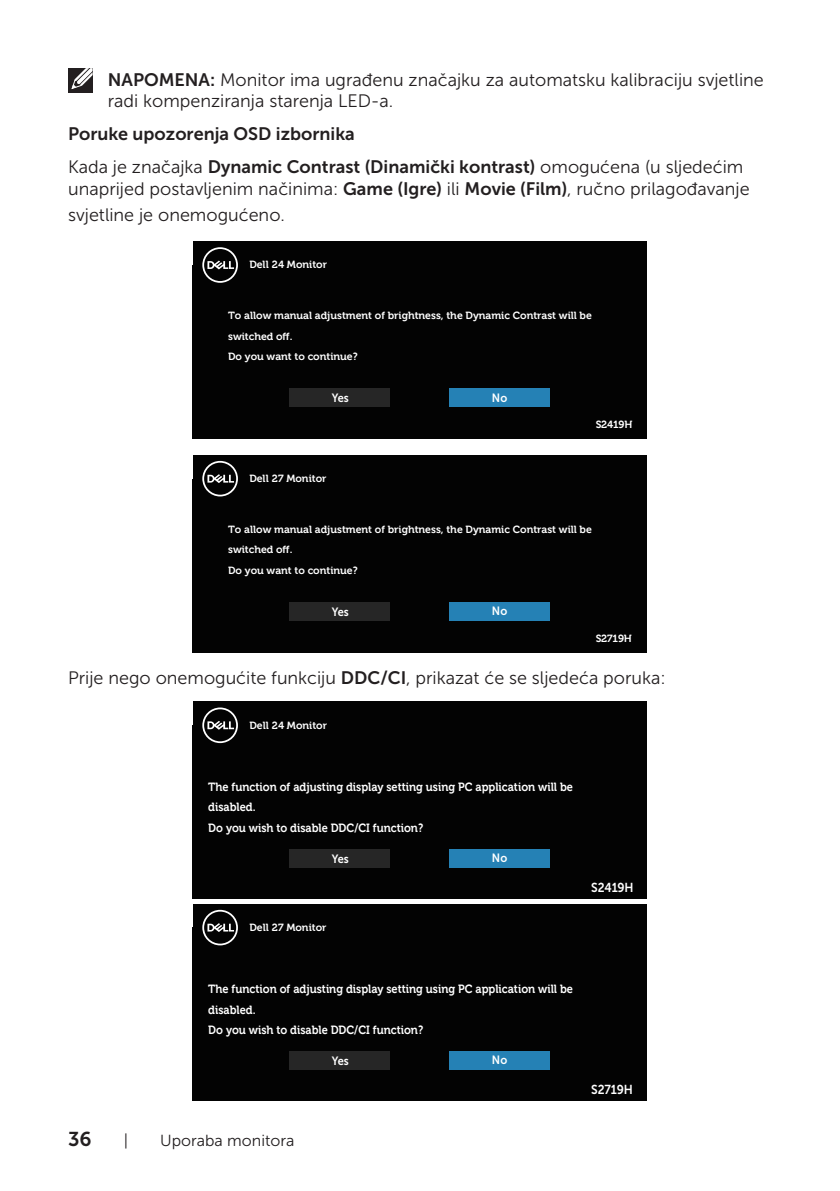
<style>
.page{position:relative;width:840px;height:1191px;background:#fff}
.page>*{position:absolute;margin:0;border:0;box-sizing:border-box;transform-origin:0 0}
.t1{font:20px "Museo Sans For Dell 700";color:#231f20}
.text{font:18px/21.6px "Museo Sans For Dell 300";color:#231f20}
.text-2{font:18px "Museo Sans For Dell 700";color:#231f20}
.t2{font:16px "Museo Sans For Dell 300";color:#231f20}
.t3{font:13px "Museo Sans For Dell 700";letter-spacing:-.015em;color:#fff;scale:.92 1}
.t4{font:700 12px/20.4px "Museo For Dell";color:#fff;scale:.92 1}
.t5{font:12px "Museo Sans For Dell 700";color:#fff;scale:.92 1}
.t6{font:700 10.4px/20.2px "Museo For Dell";color:#fff}
.s1{font-family:"Museo Sans For Dell 700"}
</style>
<div class="page">
<div style="left:68px;top:68px;width:24px;height:25px;background:#231f20"></div>
<svg style="left:71px;top:68px;width:22px;height:22px"></svg>
<div style="left:193px;top:265px;width:453px;height:174px;background:#030303"></div>
<div style="left:193px;top:241px;width:453px;height:48px;background:#030303"></div>
<div style="left:289px;top:388px;width:100px;height:19px;background:#262626"></div>
<div style="left:449px;top:388px;width:100px;height:19px;background:#2581b5"></div>
<svg style="left:202px;top:247px;width:36px;height:36px"></svg>
<div style="left:193px;top:479px;width:453px;height:173px;background:#030303"></div>
<div style="left:193px;top:455px;width:453px;height:48px;background:#030303"></div>
<div style="left:289px;top:602px;width:100px;height:19px;background:#262626"></div>
<div style="left:449px;top:602px;width:100px;height:19px;background:#2581b5"></div>
<svg style="left:202px;top:461px;width:36px;height:35px"></svg>
<div style="left:193px;top:725px;width:453px;height:174px;background:#030303"></div>
<div style="left:193px;top:701px;width:453px;height:48px;background:#030303"></div>
<svg style="left:202px;top:707px;width:36px;height:36px"></svg>
<div style="left:289px;top:848px;width:100px;height:19px;background:#262626"></div>
<div style="left:449px;top:848px;width:100px;height:19px;background:#2581b5"></div>
<div style="left:193px;top:927px;width:453px;height:174px;background:#030303"></div>
<div style="left:193px;top:903px;width:453px;height:48px;background:#030303"></div>
<svg style="left:202px;top:909px;width:36px;height:36px"></svg>
<div style="left:289px;top:1051px;width:100px;height:18px;background:#262626"></div>
<div style="left:449px;top:1051px;width:100px;height:18px;background:#2581b5"></div>
<p class="text" style="left:108px;top:69px;width:657px"><span class="s1">NAPOMENA:</span> Monitor ima ugrađenu značajku za automatsku kalibraciju svjetline radi kompenziranja starenja LED-a.</p>
<p class="text-2" style="left:68px;top:124px;width:288px">Poruke upozorenja OSD izbornika</p>
<p class="text" style="left:68px;top:156px;width:682px">Kada je značajka <span class="s1">Dynamic Contrast (Dinamički kontrast)</span> omogućena (u sljedećim unaprijed postavljenim načinima: <span class="s1">Game (Igre)</span> ili <span class="s1">Movie (Film)</span>, ručno prilagođavanje</p>
<p class="text" style="left:68px;top:204px;width:218px">svjetline je onemogućeno.</p>
<p class="t6" style="left:249px;top:255px;width:79px">Dell 24 Monitor</p>
<p class="t6" style="left:228px;top:306px;width:365px">To allow manual adjustment of brightness, the Dynamic Contrast will be</p>
<p class="t6" style="left:228px;top:326px;width:131px">switched off.<br>Do you want to continue?</p>
<p class="t5" style="left:331px;top:391px;width:20px">Yes</p>
<p class="t5" style="left:491px;top:391px;width:18px">No</p>
<p class="t6" style="left:249px;top:468px;width:78px">Dell 27 Monitor</p>
<p class="t6" style="left:595px;top:415px;width:38px">S2419H</p>
<p class="t6" style="left:228px;top:519px;width:365px">To allow manual adjustment of brightness, the Dynamic Contrast will be</p>
<p class="t6" style="left:228px;top:540px;width:131px">switched off.<br>Do you want to continue?</p>
<p class="t5" style="left:331px;top:605px;width:20px">Yes</p>
<p class="t5" style="left:491px;top:604px;width:18px">No</p>
<p class="t6" style="left:595px;top:628px;width:38px">S2719H</p>
<p class="text" style="left:68px;top:667px;width:598px">Prije nego onemogućite funkciju <span class="s1">DDC/CI</span>, prikazat će se sljedeća poruka:</p>
<p class="t6" style="left:249px;top:715px;width:79px">Dell 24 Monitor</p>
<p class="t4" style="left:208px;top:776px;width:397px">The function of adjusting display setting using PC application will be disabled.<br>Do you wish to disable DDC/CI function?</p>
<p class="t5" style="left:331px;top:852px;width:20px">Yes</p>
<p class="t5" style="left:491px;top:851px;width:18px">No</p>
<p class="t6" style="left:249px;top:917px;width:78px">Dell 27 Monitor</p>
<p class="t3" style="left:591px;top:879px;width:48px">S2419H</p>
<p class="t4" style="left:208px;top:979px;width:397px">The function of adjusting display setting using PC application will be disabled.<br>Do you wish to disable DDC/CI function?</p>
<p class="t5" style="left:331px;top:1054px;width:20px">Yes</p>
<p class="t5" style="left:491px;top:1053px;width:18px">No</p>
<p class="t1" style="left:68px;top:1127px;width:25px">36</p>
<p class="t2" style="left:124px;top:1131px;width:6px">|</p>
<p class="t2" style="left:160px;top:1131px;width:136px">Uporaba monitora</p>
<p class="t3" style="left:591px;top:1082px;width:47px">S2719H</p>
</div>
